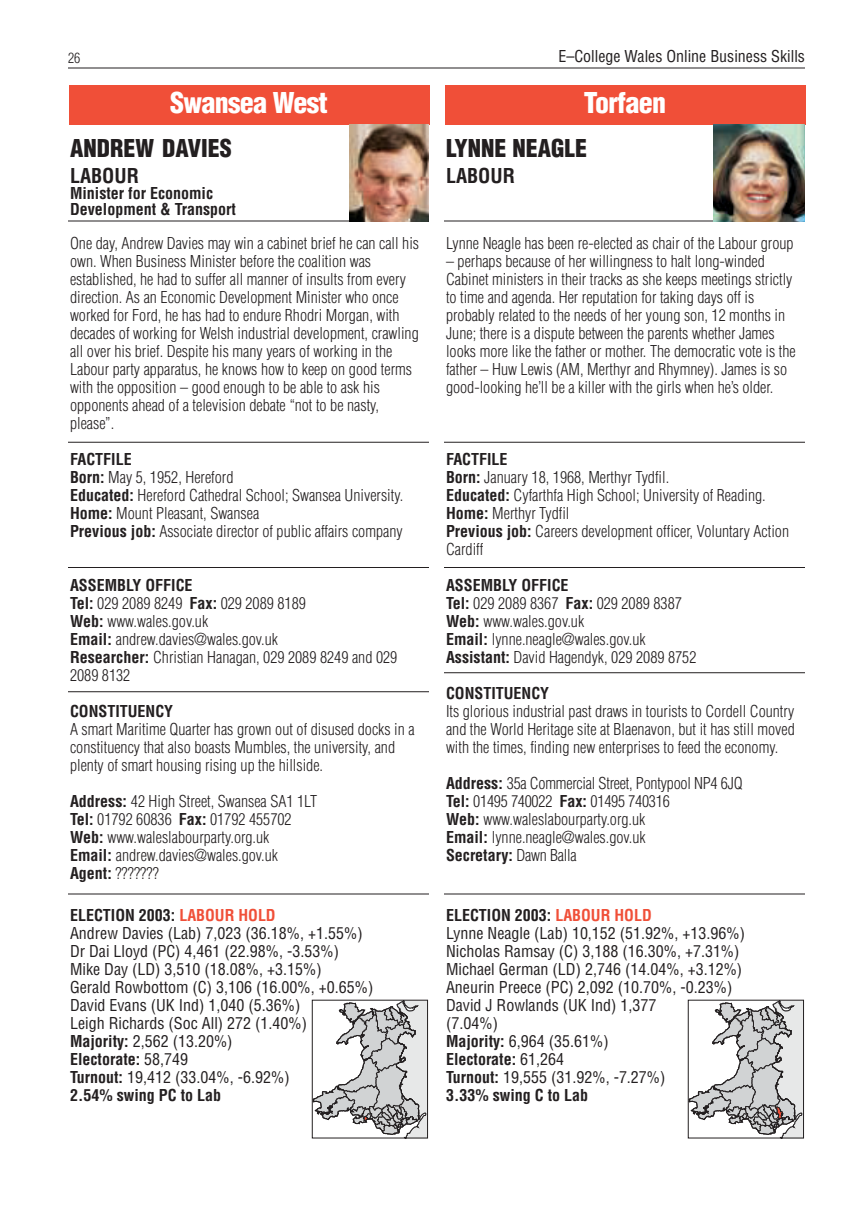
<style>
.page{position:relative;width:856px;height:1224px;background:#fff}
.page>*{position:absolute;margin:0;border:0;box-sizing:border-box;transform-origin:0 0}
.t1{font:900 condensed 28px "Helvetica";letter-spacing:-.025em;color:#fff}
.t2{font:900 condensed 24px "Helvetica";color:#231f20}
.t3{font:700 condensed 20px "Helvetica";color:#231f20}
.t4{font:300 condensed 16px/18px "Helvetica";color:#231f20}
.t5{font:condensed 16px/18px "Helvetica";color:#231f20}
.t6{font:700 condensed 16px/16px "Helvetica";color:#231f20}
.t7{font:300 condensed 14px "Helvetica";color:#231f20}
.s1{font-weight:700}
.s2{font-weight:700;color:#f04f38}
</style>
<div class="page">
<div style="left:69px;top:85px;width:360px;height:40px;background:#f04f38"></div>
<svg style="left:314px;top:1002px;width:112px;height:135px"></svg>
<div style="left:312px;top:1000px;width:116px;height:139px;border:1px solid #231f20"></div>
<hr style="left:68px;top:221px;width:361px;height:1px;background:#231f20">
<hr style="left:68px;top:442px;width:361px;height:1px;background:#231f20">
<hr style="left:68px;top:567px;width:361px;height:1px;background:#231f20">
<hr style="left:68px;top:691px;width:361px;height:1px;background:#231f20">
<hr style="left:68px;top:894px;width:361px;height:1px;background:#231f20">
<div style="left:445px;top:85px;width:360px;height:40px;background:#f04f38"></div>
<svg style="left:690px;top:1002px;width:112px;height:135px"></svg>
<div style="left:688px;top:1000px;width:116px;height:139px;border:1px solid #231f20"></div>
<hr style="left:444px;top:221px;width:361px;height:1px;background:#231f20">
<hr style="left:444px;top:442px;width:361px;height:1px;background:#231f20">
<hr style="left:444px;top:567px;width:361px;height:1px;background:#231f20">
<hr style="left:444px;top:672px;width:361px;height:1px;background:#231f20">
<hr style="left:444px;top:894px;width:361px;height:1px;background:#231f20">
<hr style="left:68px;top:68px;width:737px;height:1px;background:#231f20">
<img style="left:349px;top:125px;width:79px;height:96px">
<img style="left:714px;top:125px;width:90px;height:96px">
<p class="t7" style="left:68px;top:52px;width:14px">26</p>
<p class="t5" style="left:558px;top:48px;width:248px">E–College Wales Online Business Skills</p>
<h1 class="t1" style="left:170px;top:92px;width:159px">Swansea West</h1>
<h2 class="t2" style="left:70px;top:139px;width:163px">ANDREW DAVIES</h2>
<p class="t3" style="left:70px;top:168px;width:70px">LABOUR</p>
<p class="t6" style="left:70px;top:187px;width:167px">Minister for Economic<br>Development &amp; Transport</p>
<p class="t4" style="left:70px;top:236px;width:351px">One day, Andrew Davies may win a cabinet brief he can call his own. When Business Minister before the coalition was established, he had to suffer all manner of insults from every direction. As an Economic Development Minister who once worked for Ford, he has had to endure Rhodri Morgan, with decades of working for Welsh industrial development, crawling all over his brief. Despite his many years of working in the Labour party apparatus, he knows how to keep on good terms with the opposition – good enough to be able to ask his opponents ahead of a television debate “not to be nasty, please”.</p>
<p class="t4" style="left:70px;top:452px;width:335px"><span class="s1">FACTFILE<br>Born:</span> May 5, 1952, Hereford<br><span class="s1">Educated:</span> Hereford Cathedral School; Swansea University.<br><span class="s1">Home:</span> Mount Pleasant, Swansea<br><span class="s1">Previous job:</span> Associate director of public affairs company</p>
<p class="t4" style="left:70px;top:578px;width:329px"><span class="s1">ASSEMBLY OFFICE<br>Tel:</span> 029 2089 8249 <span class="s1">Fax:</span> 029 2089 8189<br><span class="s1">Web:</span> www.wales.gov.uk<br><span class="s1">Email:</span> andrew.davies@wales.gov.uk<br><span class="s1">Researcher:</span> Christian Hanagan, 029 2089 8249 and 029<br>2089 8132</p>
<p class="t6" style="left:70px;top:705px;width:105px">CONSTITUENCY</p>
<p class="t4" style="left:70px;top:722px;width:346px">A smart Maritime Quarter has grown out of disused docks in a constituency that also boasts Mumbles, the university, and plenty of smart housing rising up the hillside.</p>
<p class="t4" style="left:70px;top:794px;width:249px"><span class="s1">Address:</span> 42 High Street, Swansea SA1 1LT<br><span class="s1">Tel:</span> 01792 60836 <span class="s1">Fax:</span> 01792 455702<br><span class="s1">Web:</span> www.waleslabourparty.org.uk<br><span class="s1">Email:</span> andrew.davies@wales.gov.uk<br><span class="s1">Agent:</span> ???????</p>
<p class="t5" style="left:70px;top:908px;width:305px"><span class="s1">ELECTION 2003:</span> <span class="s2">LABOUR HOLD<br></span>Andrew Davies (Lab) 7,023 (36.18%, +1.55%)<br>Dr Dai Lloyd (PC) 4,461 (22.98%, -3.53%)<br>Mike Day (LD) 3,510 (18.08%, +3.15%)<br>Gerald Rowbottom (C) 3,106 (16.00%, +0.65%)<br>David Evans (UK Ind) 1,040 (5.36%)<br>Leigh Richards (Soc All) 272 (1.40%)<br><span class="s1">Majority:</span> 2,562 (13.20%)<br><span class="s1">Electorate:</span> 58,749<br><span class="s1">Turnout:</span> 19,412 (33.04%, -6.92%)<br><span class="s1">2.54% swing PC to Lab</span></p>
<h1 class="t1" style="left:584px;top:92px;width:84px">Torfaen</h1>
<h2 class="t2" style="left:446px;top:139px;width:143px">LYNNE NEAGLE</h2>
<p class="t3" style="left:446px;top:168px;width:70px">LABOUR</p>
<p class="t4" style="left:446px;top:236px;width:349px">Lynne Neagle has been re-elected as chair of the Labour group</p>
<p class="t4" style="left:446px;top:254px;width:351px">– perhaps because of her willingness to halt long-winded Cabinet ministers in their tracks as she keeps meetings strictly to time and agenda. Her reputation for taking days off is probably related to the needs of her young son, 12 months in June; there is a dispute between the parents whether James looks more like the father or mother. The democratic vote is the father – Huw Lewis (AM, Merthyr and Rhymney). James is so good-looking he’ll be a killer with the girls when he’s older.</p>
<p class="t4" style="left:446px;top:452px;width:345px"><span class="s1">FACTFILE<br>Born:</span> January 18, 1968, Merthyr Tydfil.<br><span class="s1">Educated:</span> Cyfarthfa High School; University of Reading.<br><span class="s1">Home:</span> Merthyr Tydfil<br><span class="s1">Previous job:</span> Careers development officer, Voluntary Action Cardiff</p>
<p class="t4" style="left:446px;top:578px;width:252px"><span class="s1">ASSEMBLY OFFICE<br>Tel:</span> 029 2089 8367 <span class="s1">Fax:</span> 029 2089 8387<br><span class="s1">Web:</span> www.wales.gov.uk<br><span class="s1">Email:</span> lynne.neagle@wales.gov.uk<br><span class="s1">Assistant:</span> David Hagendyk, 029 2089 8752</p>
<p class="t6" style="left:446px;top:687px;width:105px">CONSTITUENCY</p>
<p class="t4" style="left:446px;top:704px;width:350px;text-align:justify">Its glorious industrial past draws in tourists to Cordell Country and the World Heritage site at Blaenavon, but it has still moved with the times, finding new enterprises to feed the economy.</p>
<p class="t4" style="left:446px;top:776px;width:298px"><span class="s1">Address:</span> 35a Commercial Street, Pontypool NP4 6JQ <span class="s1">Tel:</span> 01495 740022 <span class="s1">Fax:</span> 01495 740316<br><span class="s1">Web:</span> www.waleslabourparty.org.uk<br><span class="s1">Email:</span> lynne.neagle@wales.gov.uk<br><span class="s1">Secretary:</span> Dawn Balla</p>
<p class="t5" style="left:446px;top:908px;width:301px"><span class="s1">ELECTION 2003:</span> <span class="s2">LABOUR HOLD<br></span>Lynne Neagle (Lab) 10,152 (51.92%, +13.96%)<br>Nicholas Ramsay (C) 3,188 (16.30%, +7.31%)<br>Michael German (LD) 2,746 (14.04%, +3.12%)<br>Aneurin Preece (PC) 2,092 (10.70%, -0.23%)<br>David J Rowlands (UK Ind) 1,377<br>(7.04%)<br><span class="s1">Majority:</span> 6,964 (35.61%)<br><span class="s1">Electorate:</span> 61,264<br><span class="s1">Turnout:</span> 19,555 (31.92%, -7.27%)<br><span class="s1">3.33% swing C to Lab</span></p>
</div>
